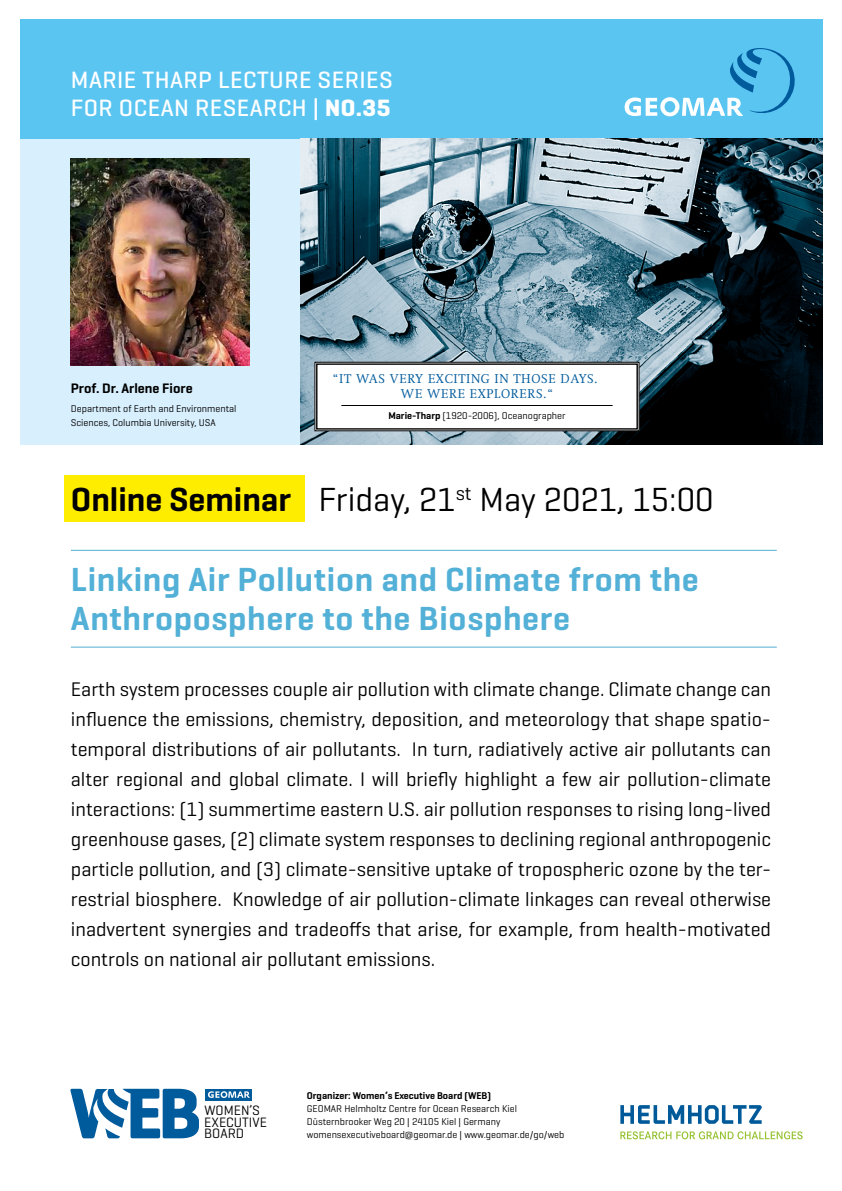
<style>
.page{position:relative;width:842px;height:1191px;background:#fff}
.page>*{position:absolute;margin:0;border:0;box-sizing:border-box;transform-origin:0 0}
.t1{font:600 34px/39px "Geogrotesque";letter-spacing:.02em;color:#53b0d7}
.t2{font:34px "Geogrotesque";color:#000}
.t3{font:500 24px/28.3px "Geogrotesque";letter-spacing:.02em;color:#fff}
.t4{font:20px/30px "Geogrotesque";color:#000;text-align:justify}
.t5{font:600 14px "Geogrotesque";color:#000}
.t6{font:13.8px/11.5px "Geogrotesque";color:#000}
.t7{font:300 13px/15px "Swift LT Std";letter-spacing:.05em;color:#005b9d}
.t8{font:10px/13px "Geogrotesque";color:#000}
.t9{font:600 10px "Geogrotesque";color:#000}
.s1{font-weight:700}
.s2{font-weight:600}
</style>
<div class="page">
<div style="left:64px;top:475px;width:241px;height:47px;background:#ffed00"></div>
<div style="left:20px;top:20px;width:802px;height:119px;background:#5bc5f2"></div>
<div style="left:20px;top:139px;width:281px;height:305px;background:#d8effd"></div>
<img style="left:301px;top:139px;width:521px;height:305px">
<svg style="left:625px;top:48px;width:170px;height:68px"></svg>
<svg style="left:314px;top:362px;width:325px;height:69px"></svg>
<div style="left:316px;top:363px;width:322px;height:66px;border:1px solid #000"></div>
<hr style="left:71px;top:550px;width:706px;height:1px;background:#53b0d7">
<hr style="left:71px;top:646px;width:706px;height:1px;background:#53b0d7">
<svg style="left:70px;top:1088px;width:129px;height:50px"></svg>
<div style="left:205px;top:1088px;width:47px;height:12px;background:#005b9d"></div>
<svg style="left:208px;top:1091px;width:42px;height:7px"></svg>
<img style="left:71px;top:159px;width:178px;height:207px">
<svg style="left:620px;top:1131px;width:183px;height:8px"></svg>
<svg style="left:620px;top:1105px;width:142px;height:18px"></svg>
<p class="t3" style="left:71px;top:65px;width:323px">MARIE THARP LECTURE SERIES<br>FOR OCEAN RESEARCH | <span class="s1">NO.35</span></p>
<p class="t5" style="left:71px;top:379px;width:123px">Prof. Dr. Arlene Fiore</p>
<p class="t8" style="left:71px;top:401px;width:167px;line-height:14px">Department of Earth and Environmental<br>Sciences, Columbia University, USA</p>
<p class="t7" style="left:401px;top:371px;width:198px;text-indent:-68px">“IT WAS VERY EXCITING IN THOSE DAYS.<br>WE WERE EXPLORERS.“</p>
<p class="t8" style="left:388px;top:409px;width:179px"><span class="s2">Marie-Tharp</span> (1920-2006), Oceanographer</p>
<h1 class="t2" style="left:71px;top:478px;width:644px"><span class="s2">Online Seminar</span> Friday, 21<sup>st</sup> May 2021, 15:00</h1>
<h1 class="t1" style="left:71px;top:559px;width:629px">Linking Air Pollution and Climate from the<br>Anthroposphere to the Biosphere</h1>
<p class="t4" style="left:71px;top:673px;width:702px">Earth system processes couple air pollution with climate change. Climate change can influence the emissions, chemistry, deposition, and meteorology that shape spatio&shy;temporal distributions of air pollutants. In turn, radiatively active air pollutants can alter regional and global climate. I will briefly highlight a few air pollution-climate interactions: (1) summertime eastern U.S. air pollution responses to rising long-lived greenhouse gases, (2) climate system responses to declining regional anthropogenic particle pollution, and (3) climate-sensitive uptake of tropospheric ozone by the ter&shy;restrial biosphere. Knowledge of air pollution-climate linkages can reveal otherwise inadvertent synergies and tradeoffs that arise, for example, from health-motivated controls on national air pollutant emissions.</p>
<p class="t6" style="left:204px;top:1104px;width:64px">WOMEN’S<br>EXECUTIVE<br>BOARD</p>
<p class="t9" style="left:307px;top:1089px;width:186px">Organizer: Women‘s Executive Board (WEB)</p>
<p class="t8" style="left:307px;top:1101px;width:259px">GEOMAR Helmholtz Centre for Ocean Research Kiel<br>Düsternbrooker Weg 20 | 24105 Kiel | Germany womensexecutiveboard@geomar.de | www.geomar.de/go/web</p>
</div>
